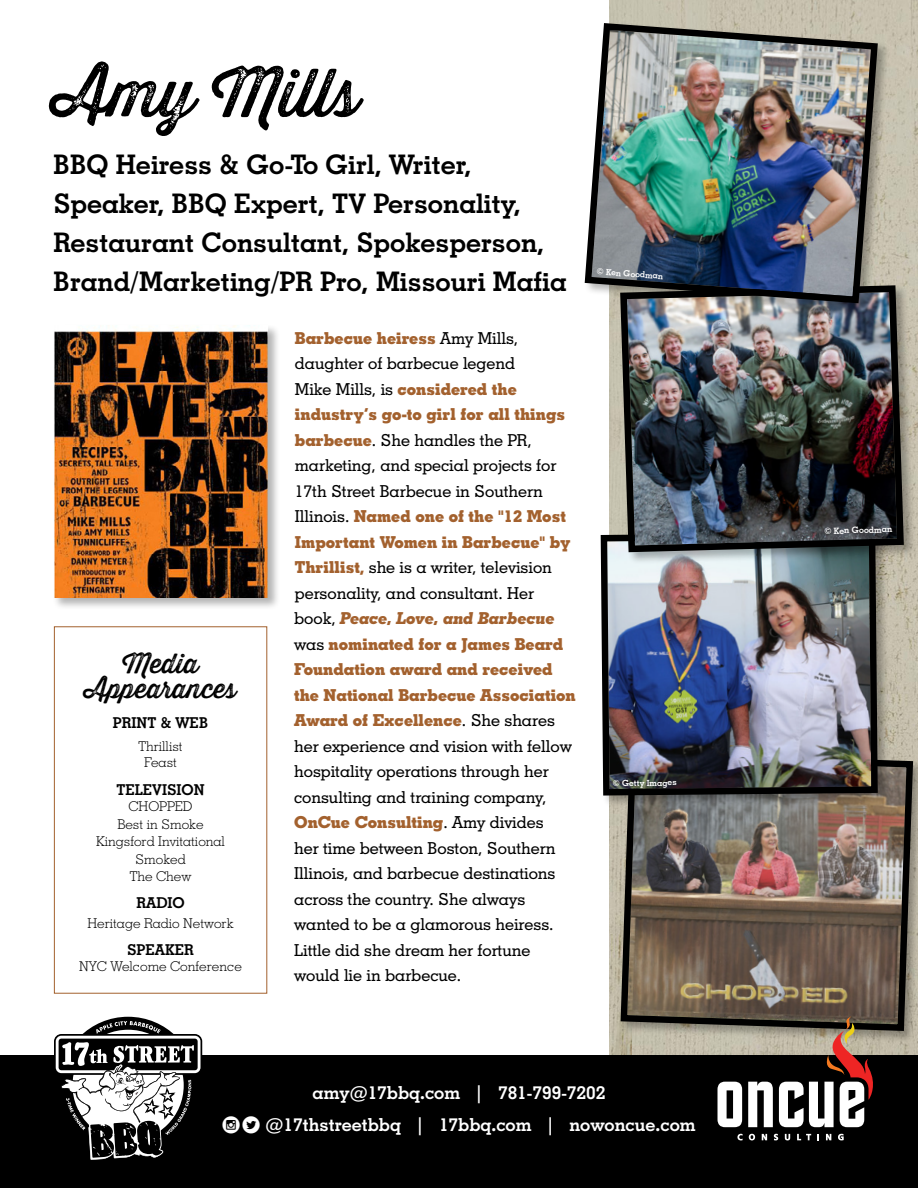
<style>
.page{position:relative;width:918px;height:1188px;background:#fff}
.page>*{position:absolute;margin:0;border:0;box-sizing:border-box;transform-origin:0 0}
.t1{font:66px "Thirsty Rough Reg Two";color:#000}
.Intro{font:700 27px/39px "Geometric Slab 703 BT";color:#000}
.t2{font:27px/25.5px "Thirsty Rough Reg Two";color:#000;text-align:center}
.t3{font:700 18px/31.5px "Geometric Slab 703 BT";color:#fff;text-align:center}
.t4{font:500 16.5px/25.5px "Geometric Slab 703 BT";color:#000}
.List_HEads{font:700 15px "Geometric Slab 703 BT";color:#000}
.List{font:300 13.5px "Geometric Slab 703 BT";color:#000}
.List_HEads-2{font:300 13.5px "Geometric Slab 703 BT";color:#000}
.t5{font:700 8.7px "Geometric Slab 703 BT";color:#fff}
.t6{font:700 8.55px "Geometric Slab 703 BT";color:#fff}
.s1{font-family:"Geometric Slab 703 BT Xtra";font-weight:700;color:#a3612e}
.s2{font-family:"Geometric Slab 703 BT Xtra Bold Ital";font-weight:400;color:#a3612e}
.s3{font-family:"Mono Social Icons Font";font-weight:400;font-size:21px}
</style>
<div class="page">
<img style="left:881px;top:0;width:37px;height:1056px">
<div style="left:0;top:1056px;width:918px;height:132px;background:#000"></div>
<svg style="left:54px;top:1017px;width:148px;height:143px"></svg>
<div style="left:52px;top:324px;width:228px;height:286px;background:#000;opacity:.3"></div>
<img style="left:54px;top:326px;width:214px;height:272px">
<div style="left:54px;top:626px;width:213px;height:368px;border:1px solid #a3612e"></div>
<svg style="left:881px;top:748px;width:35px;height:286px;background:#70665b"></svg>
<div style="left:599px;top:531px;width:291px;height:276px;background:#000;opacity:.3"></div>
<img style="left:597px;top:0;width:284px;height:1141px">
<div style="left:619px;top:284px;width:297px;height:280px;background:#000;opacity:.3"></div>
<img style="left:617px;top:282px;width:290px;height:274px">
<div style="left:583px;top:21px;width:307px;height:294px;background:#000;opacity:.3"></div>
<img style="left:583px;top:20px;width:298px;height:287px">
<h2 class="t1" style="left:53px;top:44px;width:308px">Amy Mills</h2>
<p class="Intro" style="left:53px;top:145px;width:515px">BBQ Heiress &amp; Go-To Girl, Writer, Speaker, BBQ Expert, TV Personality, Restaurant Consultant, Spokesperson, Brand/Marketing/PR Pro, Missouri Mafia</p>
<p class="t4" style="left:294px;top:325px;width:283px"><span class="s1">Barbecue heiress</span> Amy Mills, daughter of barbecue legend<br>Mike Mills, is <span class="s1">considered the industry’s go-to girl for all things barbecue</span>. She handles the PR, marketing, and special projects for<br>17th Street Barbecue in Southern<br>Illinois. <span class="s1">Named one of the "12 Most<br>Important Women in Barbecue" by<br>Thrillist,</span> she is a writer, television personality, and consultant. Her book, <span class="s2">Peace, Love, and Barbecue </span>was <span class="s1">nominated for a James Beard<br>Foundation award and received the National Barbecue Association<br>Award of Excellence</span>. She shares her experience and vision with fellow hospitality operations through her consulting and training company,<br><span class="s1">OnCue Consulting</span>. Amy divides<br>her time between Boston, Southern<br>Illinois, and barbecue destinations across the country. She always wanted to be a glamorous heiress.<br>Little did she dream her fortune would lie in barbecue.</p>
<h2 class="t2" style="left:85px;top:650px;width:153px">Media<br>Appearances</h2>
<p class="List_HEads" style="left:113px;top:714px;width:97px">PRINT &amp; WEB</p>
<p class="List_HEads-2" style="left:139px;top:738px;width:46px">Thrillist</p>
<p class="List" style="left:144px;top:754px;width:34px">Feast</p>
<p class="List_HEads" style="left:116px;top:780px;width:90px">TELEVISION</p>
<p class="List" style="left:129px;top:798px;width:65px">CHOPPED</p>
<p class="List" style="left:117px;top:816px;width:88px">Best in Smoke</p>
<p class="List" style="left:96px;top:833px;width:130px">Kingsford Invitational</p>
<p class="List" style="left:135px;top:851px;width:52px">Smoked</p>
<p class="List" style="left:130px;top:868px;width:63px">The Chew</p>
<p class="List_HEads" style="left:136px;top:894px;width:50px">RADIO</p>
<p class="List" style="left:87px;top:915px;width:148px">Heritage Radio Network</p>
<p class="List_HEads" style="left:127px;top:941px;width:68px">SPEAKER</p>
<p class="List" style="left:79px;top:958px;width:164px">NYC Welcome Conference</p>
<p class="t6" style="left:597px;top:266px;width:68px;rotate:4deg">© Ken Goodman</p>
<p class="t6" style="left:613px;top:778px;width:65px;rotate:-1deg">© Getty Images</p>
<p class="t3" style="left:222px;top:1077px;width:475px">amy@17bbq.com | 781-799-7202<br><span class="s3">CIRCLEINSTAGRAMCIRCLETWITTERBIRD</span> @17thstreetbbq | 17bbq.com | nowoncue.com</p>
<p class="t5" style="left:824px;top:526px;width:70px;rotate:-2deg">© Ken Goodman</p>
</div>
